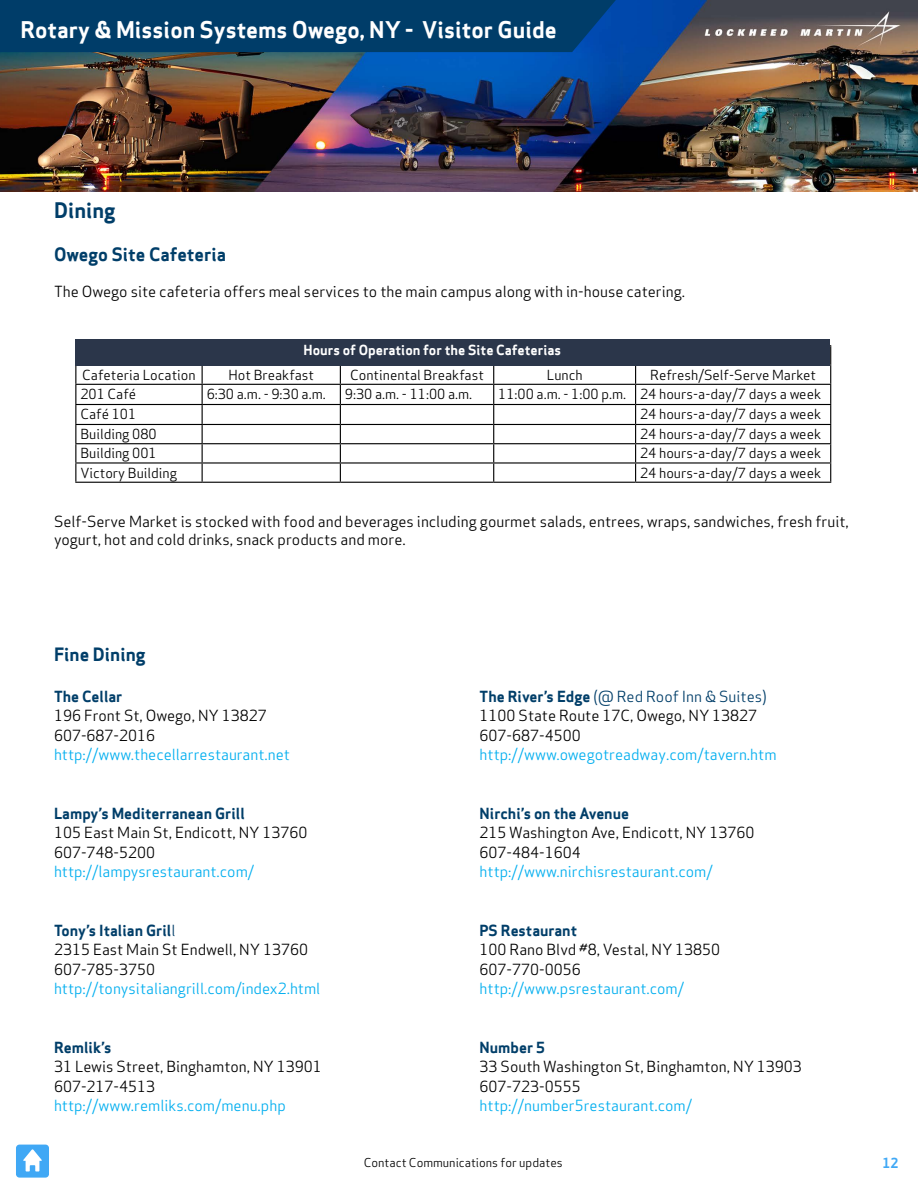
<style>
.page{position:relative;width:918px;height:1188px;background:#fff}
.page>*{position:absolute;margin:0;border:0;box-sizing:border-box;transform-origin:0 0}
.t1{font:700 22.5px "Apex Sans";color:#fff}
.t2{font:700 21px "Apex Sans";color:#003e69}
.t3{font:700 18px "Apex Sans";color:#003e69}
.t4{font:15px/19.5px "Apex Sans";color:#000}
.t5{font:15px "Apex Sans";color:#00aeef}
.t6{font:700 15px "Apex Sans";color:#003e69}
.t7{font:13.65px "Apex Sans";color:#000}
.t8{font:700 13.65px "Apex Sans";color:#fff}
.t9{font:700 13.5px "Apex Sans";color:#40a8f5}
.t10{font:12px "Apex Sans";color:#000}
.s1{font-weight:700;color:#003e69}
.s2{color:#003e69}
</style>
<div class="page">
<img style="left:0;top:0;width:918px;height:191px">
<svg style="left:14px;top:1143px;width:37px;height:37px"></svg>
<div style="left:16px;top:1145px;width:33px;height:33px;background:#40a8f5;border-radius:4px"></div>
<svg style="left:23px;top:1149px;width:19px;height:22px"></svg>
<div style="left:0;top:0;width:617px;height:52px;background:#003d69"></div>
<hr style="left:636px;top:345px;width:195px;height:1px;background:#000">
<hr style="left:75px;top:384px;width:127px;height:1px;background:#000">
<hr style="left:202px;top:384px;width:138px;height:1px;background:#000">
<hr style="left:340px;top:384px;width:154px;height:1px;background:#000">
<hr style="left:494px;top:384px;width:142px;height:1px;background:#000">
<hr style="left:636px;top:384px;width:195px;height:1px;background:#000">
<hr style="left:75px;top:404px;width:127px;height:1px;background:#000">
<hr style="left:202px;top:404px;width:138px;height:1px;background:#000">
<hr style="left:340px;top:404px;width:154px;height:1px;background:#000">
<hr style="left:494px;top:404px;width:142px;height:1px;background:#000">
<hr style="left:636px;top:404px;width:195px;height:1px;background:#000">
<hr style="left:75px;top:424px;width:127px;height:1px;background:#000">
<hr style="left:202px;top:424px;width:138px;height:1px;background:#000">
<hr style="left:340px;top:424px;width:154px;height:1px;background:#000">
<hr style="left:494px;top:424px;width:142px;height:1px;background:#000">
<hr style="left:636px;top:424px;width:195px;height:1px;background:#000">
<hr style="left:75px;top:443px;width:127px;height:1px;background:#000">
<hr style="left:202px;top:443px;width:138px;height:1px;background:#000">
<hr style="left:340px;top:443px;width:154px;height:1px;background:#000">
<hr style="left:494px;top:443px;width:142px;height:1px;background:#000">
<hr style="left:636px;top:443px;width:195px;height:1px;background:#000">
<hr style="left:75px;top:462px;width:127px;height:2px;background:#000">
<svg style="left:75px;top:366px;width:1px;height:116px"></svg>
<hr style="left:202px;top:462px;width:138px;height:2px;background:#000">
<svg style="left:202px;top:366px;width:1px;height:116px"></svg>
<hr style="left:340px;top:462px;width:154px;height:2px;background:#000">
<svg style="left:340px;top:366px;width:1px;height:116px"></svg>
<hr style="left:494px;top:462px;width:142px;height:2px;background:#000">
<svg style="left:493px;top:366px;width:1px;height:116px"></svg>
<hr style="left:636px;top:462px;width:195px;height:2px;background:#000">
<svg style="left:635px;top:366px;width:1px;height:116px"></svg>
<svg style="left:830px;top:346px;width:1px;height:136px"></svg>
<hr style="left:75px;top:482px;width:127px;height:1px;background:#000">
<hr style="left:202px;top:482px;width:138px;height:1px;background:#000">
<hr style="left:340px;top:482px;width:154px;height:1px;background:#000">
<hr style="left:494px;top:482px;width:142px;height:1px;background:#000">
<hr style="left:636px;top:482px;width:195px;height:1px;background:#000">
<div style="left:75px;top:339px;width:755px;height:27px;background:#2b364a"></div>
<h1 class="t1" style="left:21px;top:15px;width:538px">Rotary &amp; Mission Systems Owego, NY - Visitor Guide</h1>
<h2 class="t2" style="left:54px;top:197px;width:63px">Dining</h2>
<p class="t3" style="left:54px;top:243px;width:174px">Owego Site Cafeteria</p>
<p class="t4" style="left:54px;top:280px;width:633px">The Owego site cafeteria offers meal services to the main campus along with in-house catering.</p>
<p class="t8" style="left:304px;top:342px;width:259px">Hours of Operation for the Site Cafeterias</p>
<p class="t7" style="left:82px;top:364px;width:115px">Cafeteria Location</p>
<p class="t7" style="left:228px;top:364px;width:87px">Hot Breakfast</p>
<p class="t7" style="left:350px;top:364px;width:135px">Continental Breakfast</p>
<p class="t7" style="left:547px;top:364px;width:37px">Lunch</p>
<p class="t7" style="left:650px;top:364px;width:168px">Refresh/Self-Serve Market</p>
<p class="t7" style="left:80px;top:383px;width:57px">201 Café</p>
<p class="t7" style="left:207px;top:383px;width:121px">6:30 a.m. - 9:30 a.m.</p>
<p class="t7" style="left:345px;top:383px;width:129px">9:30 a.m. - 11:00 a.m.</p>
<p class="t7" style="left:498px;top:383px;width:324px">11:00 a.m. - 1:00 p.m. 24 hours-a-day/7 days a week</p>
<p class="t7" style="left:80px;top:403px;width:57px">Café 101</p>
<p class="t7" style="left:640px;top:403px;width:183px">24 hours-a-day/7 days a week</p>
<p class="t7" style="left:80px;top:423px;width:78px">Building 080</p>
<p class="t7" style="left:640px;top:423px;width:183px">24 hours-a-day/7 days a week</p>
<p class="t7" style="left:80px;top:442px;width:78px">Building 001</p>
<p class="t7" style="left:640px;top:442px;width:183px">24 hours-a-day/7 days a week</p>
<p class="t7" style="left:80px;top:462px;width:98px">Victory Building</p>
<p class="t7" style="left:640px;top:462px;width:183px">24 hours-a-day/7 days a week</p>
<p class="t4" style="left:54px;top:512px;width:796px;line-height:18px">Self-Serve Market is stocked with food and beverages including gourmet salads, entrees, wraps, sandwiches, fresh fruit, yogurt, hot and cold drinks, snack products and more.</p>
<p class="t3" style="left:54px;top:642px;width:93px">Fine Dining</p>
<p class="t6" style="left:54px;top:686px;width:70px">The Cellar</p>
<p class="t4" style="left:54px;top:705px;width:214px">196 Front St, Owego, NY 13827<br>607-687-2016</p>
<p class="t5" style="left:54px;top:742px;width:237px">http://www.thecellarrestaurant.net</p>
<p class="t6" style="left:54px;top:803px;width:192px">Lampy’s Mediterranean Grill</p>
<p class="t4" style="left:54px;top:822px;width:255px">105 East Main St, Endicott, NY 13760<br>607-748-5200</p>
<p class="t5" style="left:54px;top:859px;width:202px">http://lampysrestaurant.com/</p>
<p class="t4" style="left:54px;top:919px;width:256px"><span class="s1">Tony’s Italian Gril</span><span class="s2">l<br></span>2315 East Main St Endwell, NY 13760<br>607-785-3750</p>
<p class="t5" style="left:54px;top:976px;width:268px">http://tonysitaliangrill.com/index2.html</p>
<p class="t6" style="left:54px;top:1037px;width:59px">Remlik’s</p>
<p class="t4" style="left:54px;top:1056px;width:269px">31 Lewis Street, Binghamton, NY 13901<br>607-217-4513</p>
<p class="t5" style="left:54px;top:1093px;width:233px">http://www.remliks.com/menu.php</p>
<p class="t4" style="left:480px;top:685px;width:289px"><span class="s1">The River’s Edge</span> <span class="s2">(@ Red Roof Inn &amp; Suites)<br></span>1100 State Route 17C, Owego, NY 13827<br>607-687-4500</p>
<p class="t5" style="left:480px;top:742px;width:298px">http://www.owegotreadway.com/tavern.htm</p>
<p class="t6" style="left:480px;top:803px;width:151px">Nirchi’s on the Avenue</p>
<p class="t4" style="left:480px;top:822px;width:276px">215 Washington Ave, Endicott, NY 13760<br>607-484-1604</p>
<p class="t5" style="left:480px;top:859px;width:235px">http://www.nirchisrestaurant.com/</p>
<p class="t6" style="left:480px;top:920px;width:99px">PS Restaurant</p>
<p class="t4" style="left:480px;top:939px;width:242px">100 Rano Blvd #8, Vestal, NY 13850<br>607-770-0056</p>
<p class="t5" style="left:480px;top:976px;width:206px">http://www.psrestaurant.com/</p>
<p class="t6" style="left:480px;top:1037px;width:67px">Number 5</p>
<p class="t4" style="left:480px;top:1056px;width:324px">33 South Washington St, Binghamton, NY 13903<br>607-723-0555</p>
<p class="t5" style="left:480px;top:1093px;width:214px">http://number5restaurant.com/</p>
<p class="t10" style="left:364px;top:1153px;width:200px">Contact Communications for updates</p>
<p class="t9" style="left:882px;top:1154px;width:18px">12</p>
</div>
